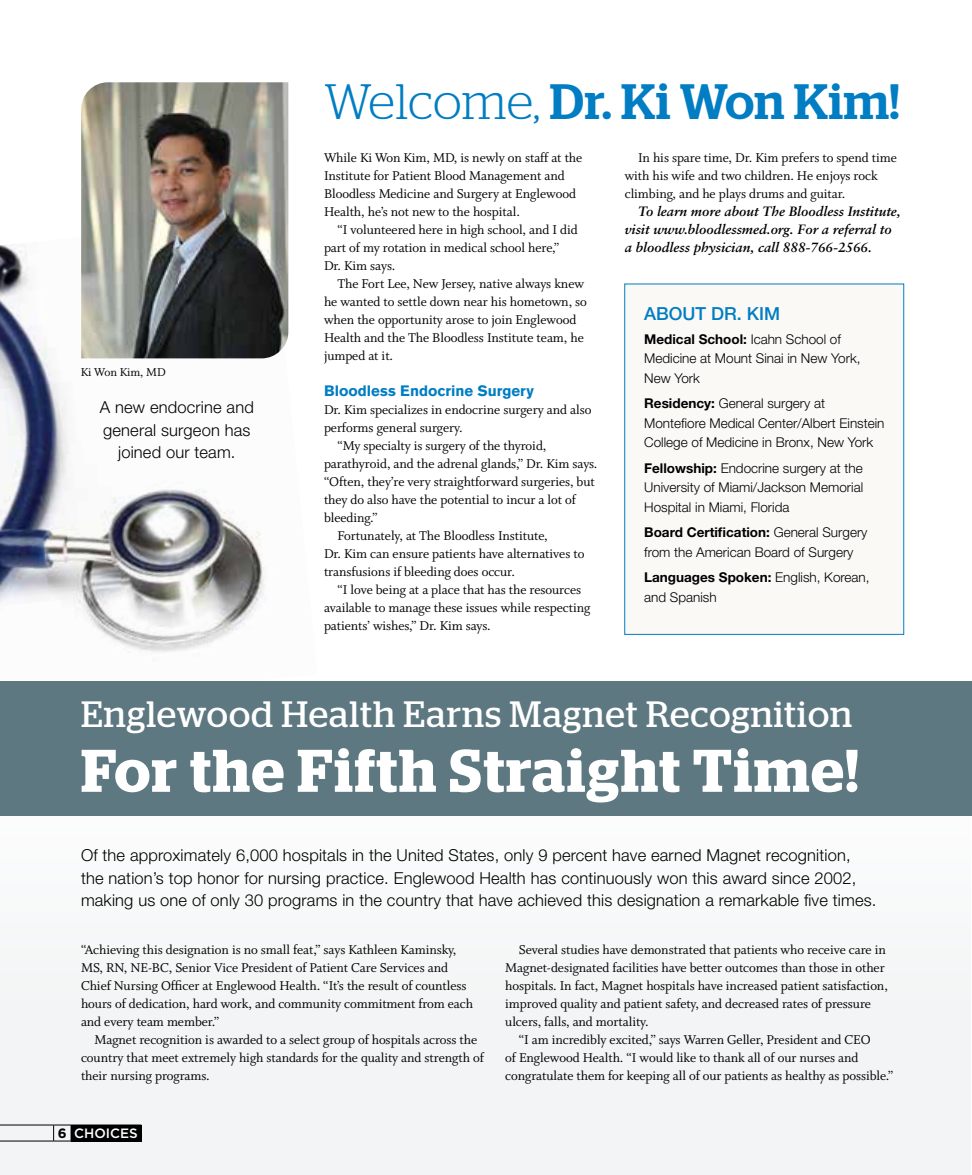
<style>
.page{position:relative;width:972px;height:1175px;background:#fff}
.page>*{position:absolute;margin:0;border:0;box-sizing:border-box;transform-origin:0 0}
.t1{font:600 60px "Stag";letter-spacing:.03em;color:#fff}
.t2{font:500 49.65px "Stag";letter-spacing:.01em;color:#007dc3}
.t3{font:36.6px "Stag";letter-spacing:.03em;color:#fff}
.t4{font:500 18px "Helvetica Neue LT Std";color:#007dc3}
.t5{font:300 16.5px/22.5px "Helvetica Neue LT Std";letter-spacing:.01em;color:#000;text-align:center}
.t6{font:700 15px "Akzidenz Grotesk BQ";color:#007dc3}
.t7{font:14.25px/18px "Whitman Roman Os F";letter-spacing:-.005em;color:#000}
.t8{font:300 13.5px/19.5px "Helvetica Neue LT Std";color:#000}
.t9{font:italic 700 13.5px/18px "Sabon";color:#000}
.t10{font:500 13.5px "Gotham";color:#fff}
.t11{font:12.75px "Whitman Roman LF";letter-spacing:-.015em;color:#000}
.s1{font-weight:300}
.s2{font-weight:700}
.s3{font-weight:700;color:#000}
</style>
<div class="page">
<div style="left:0;top:729px;width:971px;height:445px;background:#f3f5f6"></div>
<div style="left:624px;top:284px;width:279px;height:350px;background:#fbf9f6"></div>
<img style="left:0;top:218px;width:289px;height:434px">
<img style="left:81px;top:82px;width:207px;height:276px">
<div style="left:0;top:681px;width:972px;height:134px;background:#5e7881"></div>
<div style="left:71px;top:1125px;width:70px;height:16px;background:#000"></div>
<hr style="left:0;top:1124px;width:54px;height:1px;background:#000">
<hr style="left:71px;top:1124px;width:70px;height:1px;background:#000">
<svg style="left:141px;top:1125px;width:1px;height:15px"></svg>
<hr style="left:0;top:1140px;width:54px;height:1px;background:#000">
<svg style="left:53px;top:1124px;width:19px;height:17px"></svg>
<hr style="left:71px;top:1140px;width:70px;height:1px;background:#000">
<p class="t11" style="left:81px;top:365px;width:86px">Ki Won Kim, MD</p>
<p class="t5" style="left:100px;top:396px;width:155px">A new endocrine and general surgeon has joined our team.</p>
<h2 class="t2" style="left:324px;top:83px;width:577px"><span class="s1">Welcome,</span> Dr. Ki Won Kim!</h2>
<p class="t7" style="left:324px;top:149px;width:260px">While Ki Won Kim, MD, is newly on staff at the Institute for Patient Blood Management and Bloodless Medicine and Surgery at Englewood Health, he’s not new to the hospital.</p>
<p class="t7" style="left:324px;top:221px;width:255px;text-indent:13px">“I volunteered here in high school, and I did part of my rotation in medical school here,”<br>Dr. Kim says.</p>
<p class="t7" style="left:324px;top:275px;width:264px;text-indent:13px">The Fort Lee, New Jersey, native always knew he wanted to settle down near his hometown, so when the opportunity arose to join Englewood Health and the The Bloodless Institute team, he jumped at it.</p>
<p class="t6" style="left:324px;top:382px;width:211px">Bloodless Endocrine Surgery</p>
<p class="t7" style="left:324px;top:401px;width:269px">Dr. Kim specializes in endocrine surgery and also</p>
<p class="t7" style="left:324px;top:419px;width:140px">performs general surgery.</p>
<p class="t7" style="left:337px;top:437px;width:210px">“My specialty is surgery of the thyroid,</p>
<p class="t7" style="left:324px;top:455px;width:275px">parathyroid, and the adrenal glands,” Dr. Kim says.</p>
<p class="t7" style="left:324px;top:473px;width:272px">“Often, they’re very straightforward surgeries, but</p>
<p class="t7" style="left:324px;top:491px;width:253px">they do also have the potential to incur a lot of</p>
<p class="t7" style="left:324px;top:509px;width:55px">bleeding.”</p>
<p class="t7" style="left:337px;top:527px;width:212px">Fortunately, at The Bloodless Institute,</p>
<p class="t7" style="left:324px;top:545px;width:262px">Dr. Kim can ensure patients have alternatives to</p>
<p class="t7" style="left:324px;top:563px;width:192px">transfusions if bleeding does occur.</p>
<p class="t7" style="left:337px;top:581px;width:245px">“I love being at a place that has the resources</p>
<p class="t7" style="left:324px;top:599px;width:268px">available to manage these issues while respecting</p>
<p class="t7" style="left:324px;top:617px;width:168px">patients’ wishes,” Dr. Kim says.</p>
<p class="t7" style="left:625px;top:149px;width:274px;text-indent:13px">In his spare time, Dr. Kim prefers to spend time with his wife and two children. He enjoys rock climbing, and he plays drums and guitar.</p>
<p class="t9" style="left:625px;top:202px;width:277px;text-indent:14px">To learn more about The Bloodless Institute, visit www.bloodlessmed.org. For a referral to a bloodless physician, call 888-766-2566.</p>
<p class="t4" style="left:644px;top:302px;width:138px">ABOUT DR. KIM</p>
<p class="t8" style="left:644px;top:329px;width:218px"><span class="s2">Medical School:</span> Icahn School of<br>Medicine at Mount Sinai in New York,<br>New York</p>
<p class="t8" style="left:644px;top:393px;width:242px"><span class="s2">Residency:</span> General surgery at<br>Montefiore Medical Center/Albert Einstein<br>College of Medicine in Bronx, New York</p>
<p class="t8" style="left:644px;top:458px;width:221px;text-align:justify"><span class="s2">Fellowship:</span> Endocrine surgery at the University of Miami/Jackson Memorial Hospital in Miami, Florida</p>
<p class="t8" style="left:644px;top:522px;width:225px"><span class="s2">Board Certification:</span> General Surgery from the American Board of Surgery</p>
<p class="t8" style="left:644px;top:567px;width:227px"><span class="s2">Languages Spoken:</span> English, Korean, and Spanish</p>
<h3 class="t3" style="left:81px;top:693px;width:773px">Englewood Health Earns Magnet Recognition</h3>
<h1 class="t1" style="left:81px;top:735px;width:779px">For the Fifth Straight Time!</h1>
<p class="t5" style="left:81px;top:843px;width:797px;text-align:left">Of the approximately 6,000 hospitals in the United States, only 9 percent have earned Magnet recognition, the nation’s top honor for nursing practice. Englewood Health has continuously won this award since 2002, making us one of only 30 programs in the country that have achieved this designation a remarkable five times.</p>
<p class="t7" style="left:81px;top:941px;width:394px">“Achieving this designation is no small feat,” says Kathleen Kaminsky, MS, RN, NE-BC, Senior Vice President of Patient Care Services and Chief Nursing Officer at Englewood Health. “It’s the result of countless hours of dedication, hard work, and community commitment from each and every team member.”</p>
<p class="t7" style="left:81px;top:1031px;width:404px;text-indent:13px">Magnet recognition is awarded to a select group of hospitals across the country that meet extremely high standards for the quality and strength of their nursing programs.</p>
<p class="t7" style="left:505px;top:941px;width:384px;text-indent:13px">Several studies have demonstrated that patients who receive care in Magnet-designated facilities have better outcomes than those in other hospitals. In fact, Magnet hospitals have increased patient satisfaction, improved quality and patient safety, and decreased rates of pressure ulcers, falls, and mortality.</p>
<p class="t7" style="left:505px;top:1031px;width:389px;text-indent:13px">“I am incredibly excited,” says Warren Geller, President and CEO<br>of Englewood Health. “I would like to thank all of our nurses and congratulate them for keeping all of our patients as healthy as possible.”</p>
<p class="t10" style="left:58px;top:1124px;width:82px"><span class="s3">6</span> CHOICES</p>
</div>
